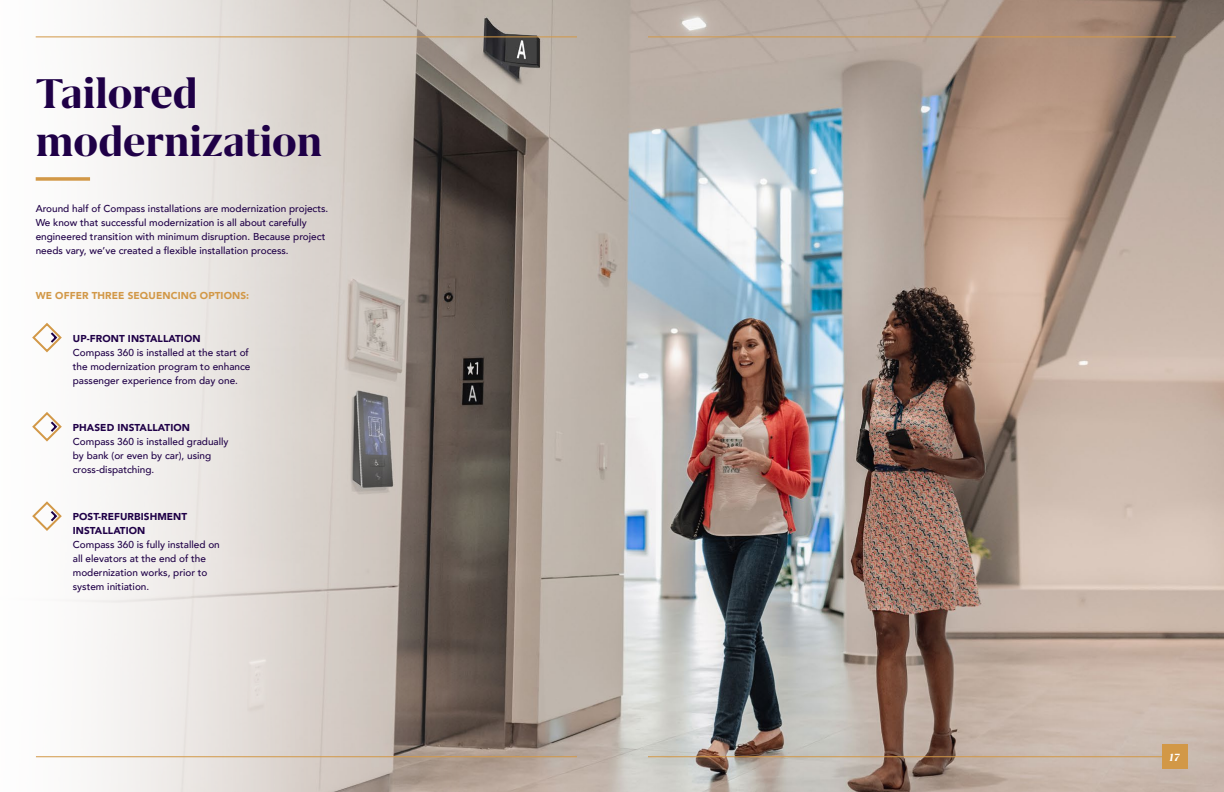
<style>
.page{position:relative;width:1224px;height:792px;background:#fff}
.page>*{position:absolute;margin:0;border:0;box-sizing:border-box;transform-origin:0 0}
.t1{font:700 48px/48px "Grifo M";color:#1f0047}
.t2{font:italic 700 12px "Grifo M";color:#fff}
.t3{font:500 10px/14px "Avenir";color:#1f0047}
.t4{font:900 10px/14px "Avenir";letter-spacing:.01em;color:#1f0047}
.t5{font:900 10px "Avenir";letter-spacing:.01em;color:#d29847}
</style>
<div class="page">
<img style="left:457px;top:0;width:767px;height:792px">
<svg style="left:306px;top:0;width:151px;height:792px;background:#a9a099"></svg>
<div style="left:0;top:0;width:306px;height:792px;background:linear-gradient(to right,#fff,#dcd6d0)"></div>
<hr style="left:648px;top:756px;width:528px;height:1px;background:#d29847">
<hr style="left:36px;top:756px;width:541px;height:1px;background:#d29847">
<div style="left:1162px;top:744px;width:25px;height:25px;background:#d29847"></div>
<svg style="left:36px;top:177px;width:54px;height:4px"></svg>
<hr style="left:648px;top:37px;width:528px;height:1px;background:#d29847">
<hr style="left:36px;top:37px;width:541px;height:1px;background:#d29847">
<svg style="left:31px;top:321px;width:32px;height:33px"></svg>
<svg style="left:31px;top:410px;width:32px;height:33px"></svg>
<svg style="left:31px;top:500px;width:32px;height:32px"></svg>
<h1 class="t1" style="left:36px;top:70px;width:288px">Tailored modernization</h1>
<p class="t3" style="left:36px;top:201px;width:294px">Around half of Compass installations are modernization projects.<br>We know that successful modernization is all about carefully engineered transition with minimum disruption. Because project needs vary, we’ve created a flexible installation process.</p>
<p class="t5" style="left:36px;top:287px;width:215px">WE OFFER THREE SEQUENCING OPTIONS:</p>
<p class="t4" style="left:73px;top:331px;width:129px">UP-FRONT INSTALLATION</p>
<p class="t3" style="left:73px;top:345px;width:179px">Compass 360 is installed at the start of the modernization program to enhance passenger experience from day one.</p>
<p class="t4" style="left:73px;top:420px;width:119px">PHASED INSTALLATION</p>
<p class="t3" style="left:73px;top:434px;width:157px">Compass 360 is installed gradually by bank (or even by car), using cross-dispatching.</p>
<p class="t4" style="left:73px;top:509px;width:116px">POST-REFURBISHMENT<br>INSTALLATION</p>
<p class="t3" style="left:73px;top:537px;width:149px">Compass 360 is fully installed on all elevators at the end of the modernization works, prior to system initiation.</p>
<p class="t2" style="left:1169px;top:751px;width:12px">17</p>
</div>
